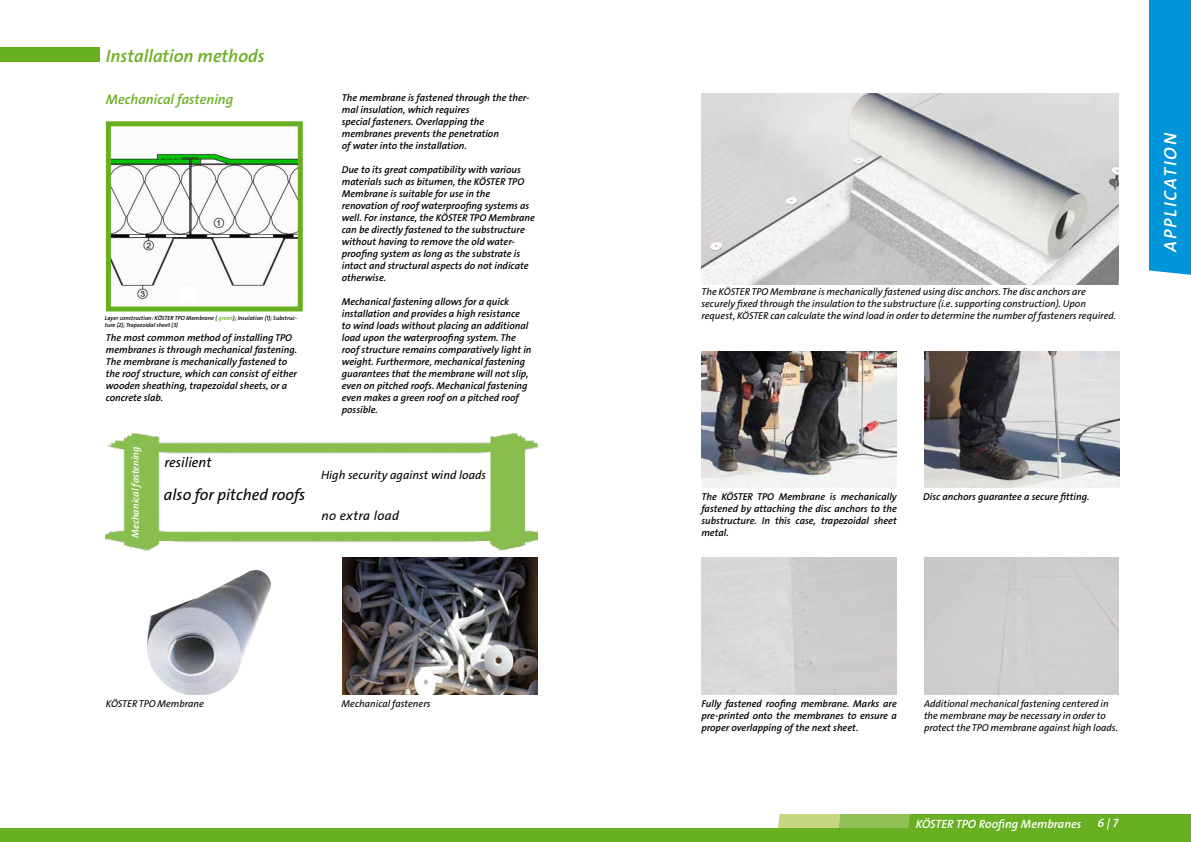
<style>
.page{position:relative;width:1191px;height:842px;background:#fff}
.page>*{position:absolute;margin:0;border:0;box-sizing:border-box;transform-origin:0 0}
.t1{font:18px "The Sans LP6 Se Bld IT";color:#69af22}
.t2{font:18px "The Sans LP6 Se Bld IT";letter-spacing:.105em;color:#fff}
.t3{font:16px "The Sans LP5 Plain IT";color:#000}
.t4{font:14px "The Sans LP6 Se Bld IT";color:#69af22}
.t5{font:14px "The Sans LP5 Plain IT";color:#000}
.t6{font:13px "The Sans LP5 Plain IT";letter-spacing:.03em;color:#000}
.t7{font:12px "The Sans LP6 Se Bld IT";color:#fff}
.t8{font:12px "The Sans LP5 Plain IT";color:#000}
.t9{font:10px/12px "The Sans LP6 Se Bld IT";color:#000}
.t10{font:10px/12px "The Sans LP5 Plain IT";color:#000}
.t11{font:10px "The Sans LP6 Se Bld IT";color:#fff}
.t12{font:6px/7.2px "The Sans LP6 Se Bld IT";color:#000}
.s1{color:#69af22}
</style>
<div class="page">
<div style="left:1149px;top:0;width:42px;height:275px;background:#0094d8"></div>
<div style="left:0;top:828px;width:1191px;height:14px;background:#69af22"></div>
<svg style="left:778px;top:814px;width:413px;height:14px;background:#7db838"></svg>
<img style="left:112px;top:127px;width:185px;height:173px">
<div style="left:106px;top:121px;width:197px;height:190px;border:5px solid #69af22"></div>
<div style="left:0;top:47px;width:99px;height:15px;background:#69af22"></div>
<img style="left:147px;top:570px;width:124px;height:124px">
<img style="left:342px;top:557px;width:195px;height:137px">
<img style="left:701px;top:94px;width:417px;height:190px">
<img style="left:924px;top:351px;width:195px;height:137px">
<img style="left:701px;top:351px;width:195px;height:136px">
<div style="left:924px;top:557px;width:194px;height:137px;background:#cecece"></div>
<img style="left:105px;top:433px;width:432px;height:118px">
<h1 class="t1" style="left:106px;top:44px;width:160px">Installation methods</h1>
<h3 class="t4" style="left:106px;top:90px;width:129px">Mechanical fastening</h3>
<p class="t12" style="left:105px;top:315px;width:193px">Layer construction: KÖSTER TPO Membrane ( <span class="s1">green</span>); Insulation (1); Substruc&shy;ture (2); Trapezoidal sheet (3)</p>
<p class="t9" style="left:106px;top:332px;width:193px">The most common method of installing TPO membranes is through mechanical fastening.<br>The membrane is mechanically fastened to the roof structure, which can consist of either wooden sheathing, trapezoidal sheets, or a concrete slab.</p>
<p class="t11" style="left:129px;top:538px;width:93px;rotate:-90deg">Mechanical fastening</p>
<h3 class="t5" style="left:164px;top:453px;width:48px">resilient</h3>
<h2 class="t3" style="left:164px;top:484px;width:143px">also for pitched roofs</h2>
<p class="t9" style="left:342px;top:92px;width:189px">The membrane is fastened through the ther&shy;mal insulation, which requires<br>special fasteners. Overlapping the membranes prevents the penetration<br>of water into the installation.</p>
<p class="t9" style="left:342px;top:164px;width:195px">Due to its great compatibility with various materials such as bitumen, the KÖSTER TPO Membrane is suitable for use in the renovation of roof waterproofing systems as well. For instance, the KÖSTER TPO Membrane can be directly fastened to the substructure without having to remove the old water&shy;proofing system as long as the substrate is intact and structural aspects do not indicate otherwise.</p>
<p class="t9" style="left:342px;top:296px;width:191px">Mechanical fastening allows for a quick installation and provides a high resistance<br>to wind loads without placing an additional load upon the waterproofing system. The roof structure remains comparatively light in weight. Furthermore, mechanical fastening guarantees that the membrane will not slip, even on pitched roofs. Mechanical fastening even makes a green roof on a pitched roof possible.</p>
<p class="t8" style="left:321px;top:467px;width:167px">High security against wind loads</p>
<h3 class="t6" style="left:321px;top:507px;width:79px">no extra load</h3>
<p class="t10" style="left:701px;top:286px;width:416px">The KÖSTER TPO Membrane is mechanically fastened using disc anchors. The disc anchors are securely fixed through the insulation to the substructure (i.e. supporting construction). Upon request, KÖSTER can calculate the wind load in order to determine the number of fasteners required.</p>
<h1 class="t2" style="left:1158px;top:252px;width:121px;rotate:-90deg">APPLICATION</h1>
<p class="t9" style="left:701px;top:491px;width:197px;text-align:justify">The KÖSTER TPO Membrane is mechanically fastened by attaching the disc anchors to the substructure. In this case, trapezoidal sheet metal.</p>
<p class="t9" style="left:923px;top:491px;width:168px">Disc anchors guarantee a secure fitting.</p>
<p class="t10" style="left:106px;top:698px;width:100px">KÖSTER TPO Membrane</p>
<p class="t10" style="left:341px;top:698px;width:91px">Mechanical fasteners</p>
<p class="t9" style="left:701px;top:699px;width:197px;text-align:justify">Fully fastened roofing membrane. Marks are pre-printed onto the membranes to ensure a proper overlapping of the next sheet.</p>
<p class="t10" style="left:924px;top:698px;width:195px">Additional mechanical fastening centered in the membrane may be necessary in order to protect the TPO membrane against high loads.</p>
<p class="t7" style="left:915px;top:816px;width:167px">KÖSTER TPO Roofing Membranes</p>
<p class="t7" style="left:1097px;top:815px;width:22px">6 | 7</p>
</div>
